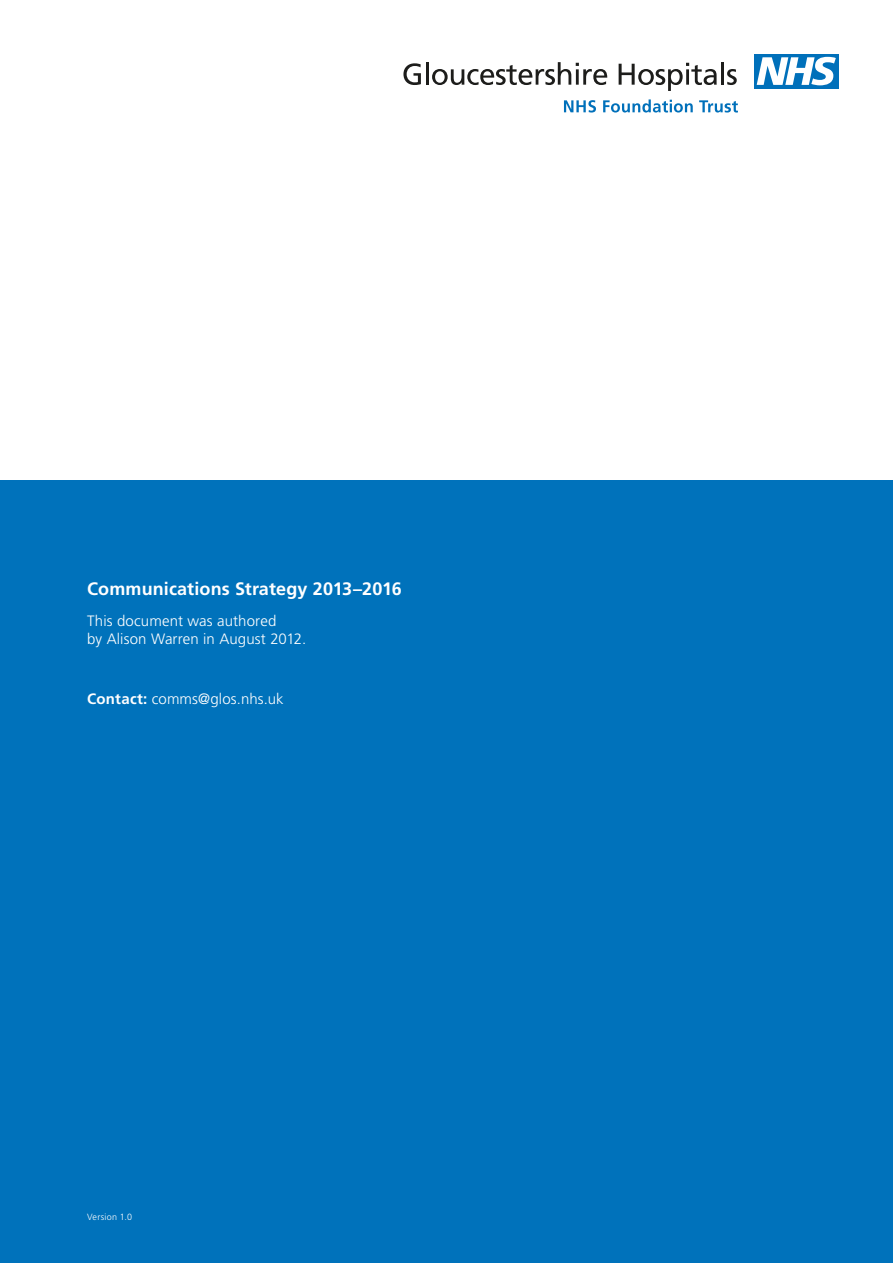
<style>
.page{position:relative;width:893px;height:1263px;background:#fff}
.page>*{position:absolute;margin:0;border:0;box-sizing:border-box;transform-origin:0 0}
.t1{font:700 18px "Frutiger LT Std";letter-spacing:.005em;color:#fff}
.t2{font:300 15px/18px "Frutiger LT Std";letter-spacing:.005em;color:#fff}
.t3{font:300 9px "Frutiger LT Std";letter-spacing:.03em;color:#fff}
.s1{font-weight:700}
</style>
<div class="page">
<div style="left:0;top:480px;width:893px;height:783px;background:#0072bb"></div>
<svg style="left:403px;top:63px;width:18px;height:22px"></svg>
<hr style="left:426px;top:62px;width:2px;height:23px;background:#1d1d1b">
<svg style="left:432px;top:62px;width:175px;height:23px"></svg>
<svg style="left:619px;top:63px;width:98px;height:28px"></svg>
<hr style="left:721px;top:62px;width:3px;height:23px;background:#1d1d1b">
<svg style="left:727px;top:69px;width:10px;height:16px"></svg>
<div style="left:754px;top:54px;width:85px;height:34px;background:#0070ba"></div>
<svg style="left:757px;top:57px;width:79px;height:28px"></svg>
<svg style="left:564px;top:100px;width:32px;height:13px"></svg>
<svg style="left:603px;top:99px;width:90px;height:14px"></svg>
<svg style="left:699px;top:100px;width:39px;height:13px"></svg>
<p class="t1" style="left:87px;top:578px;width:316px">Communications Strategy 2013–2016</p>
<p class="t2" style="left:87px;top:612px;width:221px">This document was authored<br>by Alison Warren in August 2012.</p>
<p class="t2" style="left:87px;top:690px;width:198px"><span class="s1">Contact:</span> comms@glos.nhs.uk</p>
<p class="t3" style="left:87px;top:1212px;width:47px">Version 1.0</p>
</div>
